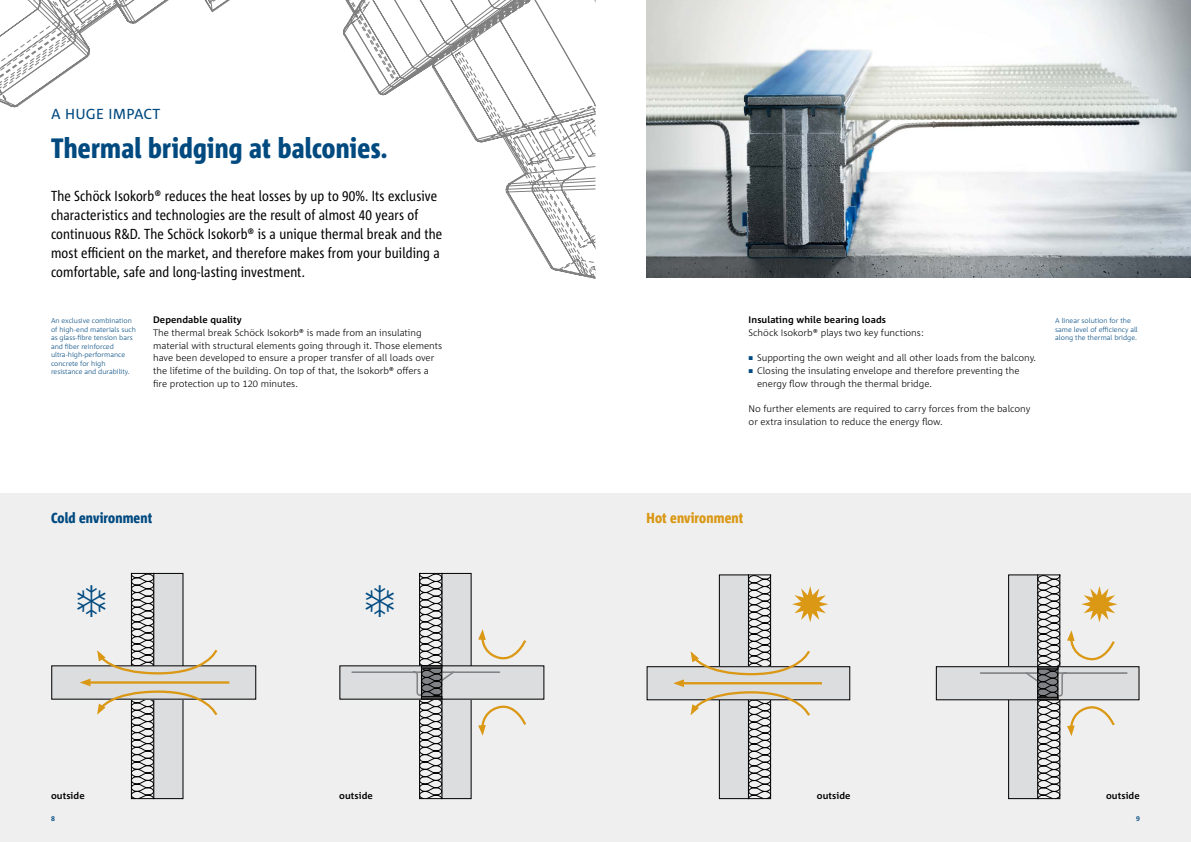
<style>
.page{position:relative;width:1191px;height:842px;background:#fff}
.page>*{position:absolute;margin:0;border:0;box-sizing:border-box;transform-origin:0 0}
.t1{font:800 condensed 28px "Corpid Schoeck";letter-spacing:.01em;color:#004a80}
.t2{font:condensed 14.5px/19px "Corpid Schoeck";letter-spacing:.01em;color:#000}
.t3{font:800 condensed 14.5px "Corpid Schoeck";letter-spacing:.01em;color:#004a80}
.t4{font:800 condensed 14.5px "Corpid Schoeck";letter-spacing:.01em;color:#da9814}
.t5{font:14.5px "Corpid Schoeck";letter-spacing:.02em;color:#004a80}
.t6{font:300 9.5px/12.8px "Corpid Schoeck";color:#000}
.t7{font:700 9.5px "Corpid Schoeck";letter-spacing:.01em;color:#000}
.t8{font:300 7px/8.5px "Corpid Schoeck";color:#004a80}
.t9{font:700 7px "Corpid Schoeck";color:#004a80}
.s1{font-size:5.5px;color:#004a80}
</style>
<div class="page">
<svg style="left:0;top:0;width:595px;height:108px"></svg>
<svg style="left:263px;top:42px;width:332px;height:237px"></svg>
<div style="left:0;top:493px;width:1191px;height:349px;background:#efeff0"></div>
<img style="left:646px;top:0;width:545px;height:277px">
<div style="left:52px;top:666px;width:204px;height:33px;background:#dcddde"></div>
<hr style="left:86px;top:681px;width:143px;height:3px;background:#da9814">
<div style="left:340px;top:666px;width:204px;height:33px;background:#dcddde"></div>
<div style="left:936px;top:667px;width:203px;height:33px;background:#dcddde"></div>
<div style="left:936px;top:666px;width:203px;height:34px;border:1px solid #000"></div>
<div style="left:647px;top:667px;width:202px;height:33px;background:#dcddde"></div>
<div style="left:647px;top:666px;width:203px;height:34px;border:1px solid #000"></div>
<hr style="left:679px;top:682px;width:143px;height:2px;background:#da9814">
<svg style="left:673px;top:679px;width:11px;height:8px"></svg>
<svg style="left:77px;top:573px;width:142px;height:226px"></svg>
<svg style="left:350px;top:573px;width:177px;height:226px"></svg>
<svg style="left:690px;top:574px;width:138px;height:225px"></svg>
<svg style="left:979px;top:574px;width:149px;height:225px"></svg>
<h2 class="t5" style="left:51px;top:105px;width:111px">A HUGE IMPACT</h2>
<h1 class="t1" style="left:51px;top:131px;width:338px">Thermal bridging at balconies.</h1>
<p class="t2" style="left:51px;top:186px;width:393px">The Schöck Isokorb® reduces the heat losses by up to 90%. Its exclusive characteristics and technologies are the result of almost 40 years of continuous R&amp;D. The Schöck Isokorb® is a unique thermal break and the most efficient on the market, and therefore makes from your building a comfortable, safe and long-lasting investment.</p>
<p class="t8" style="left:51px;top:316px;width:86px">An exclusive combination of high-end materials such as glass-fibre tension bars and fiber reinforced ultra-high-performance concrete for high resistance and durability.</p>
<p class="t7" style="left:153px;top:314px;width:90px">Dependable quality</p>
<p class="t6" style="left:153px;top:326px;width:290px">The thermal break Schöck Isokorb® is made from an insulating material with structural elements going through it. Those elements have been developed to ensure a proper transfer of all loads over the lifetime of the building. On top of that, the Isokorb® offers a fire protection up to 120 minutes.</p>
<p class="t8" style="left:1055px;top:316px;width:84px">A linear solution for the same level of efficiency all along the thermal bridge.</p>
<p class="t7" style="left:748px;top:314px;width:139px">Insulating while bearing loads</p>
<p class="t6" style="left:748px;top:326px;width:177px">Schöck Isokorb® plays two key functions:</p>
<p class="t6" style="left:748px;top:352px;width:289px"><span class="s1">■</span> Supporting the own weight and all other loads from the balcony.</p>
<p class="t6" style="left:757px;top:364px;width:264px;text-indent:-9px"><span class="s1">■</span> Closing the insulating envelope and therefore preventing the energy flow through the thermal bridge.</p>
<p class="t6" style="left:748px;top:403px;width:283px">No further elements are required to carry forces from the balcony or extra insulation to reduce the energy flow.</p>
<h2 class="t3" style="left:51px;top:508px;width:103px">Cold environment</h2>
<h2 class="t4" style="left:646px;top:508px;width:98px">Hot environment</h2>
<p class="t7" style="left:51px;top:789px;width:35px">outside</p>
<p class="t7" style="left:339px;top:789px;width:35px">outside</p>
<p class="t7" style="left:816px;top:790px;width:35px">outside</p>
<p class="t7" style="left:1106px;top:790px;width:35px">outside</p>
<p class="t9" style="left:51px;top:814px;width:5px">8</p>
<p class="t9" style="left:1136px;top:814px;width:5px">9</p>
</div>
